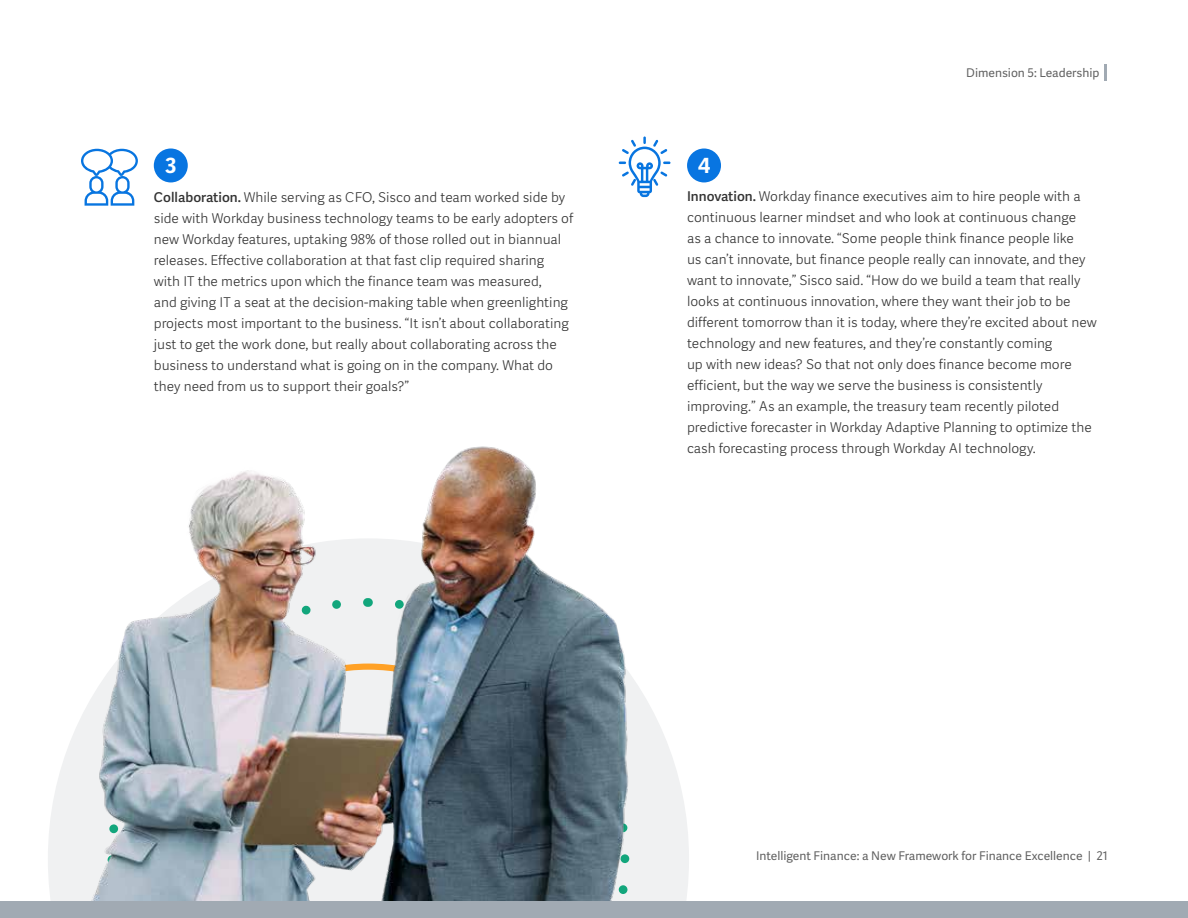
<style>
.page{position:relative;width:1188px;height:918px;background:#fff}
.page>*{position:absolute;margin:0;border:0;box-sizing:border-box;transform-origin:0 0}
.t1{font:700 21px "Workday Adelle Sans";color:#fff}
.t2{font:300 13.5px/21px "Workday Adelle Sans";color:#333}
.t3{font:12px "Workday Adelle Sans";color:#616161}
.s1{font-weight:500}
</style>
<div class="page">
<svg style="left:48px;top:676px;width:641px;height:226px;fill:#f0f1f2"></svg>
<div style="left:154px;top:149px;width:34px;height:33px;background:#0875e1;border-radius:50%"></div>
<svg style="left:81px;top:149px;width:57px;height:57px"></svg>
<div style="left:687px;top:149px;width:34px;height:33px;background:#0875e1;border-radius:50%"></div>
<svg style="left:619px;top:136px;width:51px;height:61px"></svg>
<img style="left:84px;top:446px;width:547px;height:456px">
<div style="left:0;top:902px;width:1188px;height:16px;background:#a1aab3"></div>
<svg style="left:1105px;top:64px;width:2px;height:17px"></svg>
<h1 class="t1" style="left:165px;top:153px;width:13px">3</h1>
<p class="t2" style="left:154px;top:187px;width:421px"><span class="s1">Collaboration.</span> While serving as CFO, Sisco and team worked side by side with Workday business technology teams to be early adopters of new Workday features, uptaking 98% of those rolled out in biannual releases. Effective collaboration at that fast clip required sharing with IT the metrics upon which the finance team was measured,<br>and giving IT a seat at the decision-making table when greenlighting projects most important to the business. “It isn’t about collaborating just to get the work done, but really about collaborating across the business to understand what is going on in the company. What do they need from us to support their goals?”</p>
<p class="t3" style="left:966px;top:65px;width:135px">Dimension 5: Leadership</p>
<h1 class="t1" style="left:698px;top:153px;width:14px">4</h1>
<p class="t2" style="left:687px;top:186px;width:411px"><span class="s1">Innovation.</span> Workday finance executives aim to hire people with a continuous learner mindset and who look at continuous change<br>as a chance to innovate. “Some people think finance people like<br>us can’t innovate, but finance people really can innovate, and they want to innovate,” Sisco said. “How do we build a team that really looks at continuous innovation, where they want their job to be different tomorrow than it is today, where they’re excited about new technology and new features, and they’re constantly coming<br>up with new ideas? So that not only does finance become more efficient, but the way we serve the business is consistently improving.” As an example, the treasury team recently piloted predictive forecaster in Workday Adaptive Planning to optimize the cash forecasting process through Workday AI technology.</p>
<p class="t3" style="left:756px;top:849px;width:353px">Intelligent Finance: a New Framework for Finance Excellence | 21</p>
</div>
